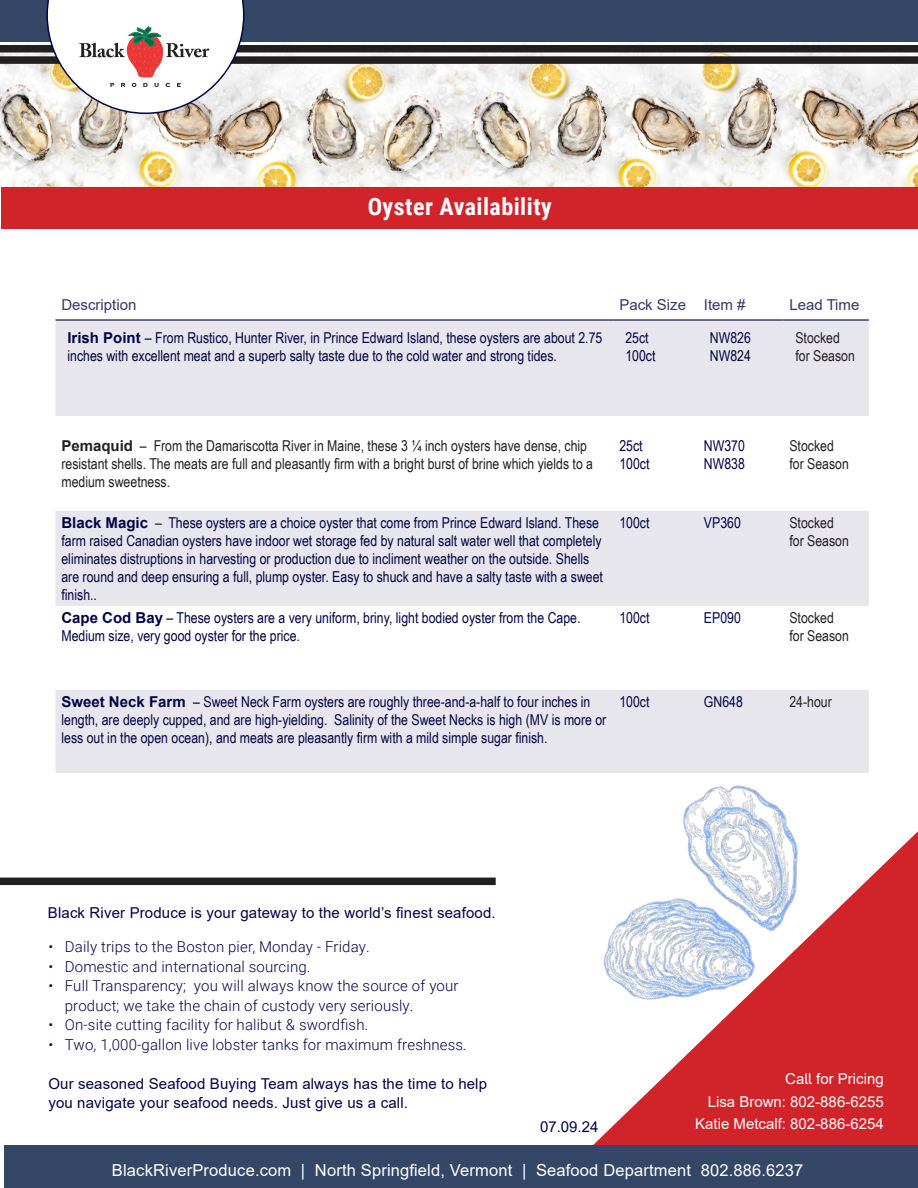
<style>
.page{position:relative;width:918px;height:1188px;background:#fff}
.page>*{position:absolute;margin:0;border:0;box-sizing:border-box;transform-origin:0 0}
.t1{font:700 24px "Roboto Condensed";letter-spacing:.02em;color:#fff}
.t2{font:16.5px "Arial";letter-spacing:.01em;color:#fff}
.t3{font:15px/18px "Arial Narrow";color:#010546}
.t4{font:300 15px/19.5px "Roboto";letter-spacing:.01em;color:#010546}
.t5{font:15px/18px "Arial Narrow";color:#231f20}
.t6{font:15px/19.5px "Arial";letter-spacing:.01em;color:#010546}
.t7{font:15px/22.5px "Arial";color:#fff;text-align:right}
.t8{font:15px "Arial";color:#34376b}
.s1{font-family:"Arial";font-weight:700}
.s2{color:#231f20}
</style>
<div class="page">
<img style="left:705px;top:42px;width:158px;height:145px">
<img style="left:863px;top:52px;width:55px;height:135px">
<img style="left:455px;top:42px;width:250px;height:145px">
<img style="left:0;top:42px;width:210px;height:145px">
<img style="left:210px;top:43px;width:245px;height:144px">
<div style="left:0;top:0;width:918px;height:42px;background:#354766"></div>
<div style="left:0;top:45px;width:918px;height:7px;background:#231f20"></div>
<div style="left:0;top:56px;width:918px;height:8px;background:#231f20"></div>
<svg style="left:46px;top:0;width:198px;height:114px"></svg>
<svg style="left:55px;top:321px;width:814px;height:452px;fill:#e6e6ec"></svg>
<hr style="left:55px;top:319px;width:558px;height:2px;background:#010546">
<hr style="left:613px;top:319px;width:85px;height:2px;background:#010546">
<hr style="left:698px;top:319px;width:85px;height:2px;background:#010546">
<hr style="left:783px;top:319px;width:86px;height:2px;background:#010546">
<div style="left:1px;top:187px;width:917px;height:42px;background:#d1232a"></div>
<svg style="left:593px;top:831px;width:325px;height:314px;fill:#d1232a"></svg>
<div style="left:4px;top:1145px;width:914px;height:43px;background:#354766"></div>
<div style="left:0;top:878px;width:496px;height:7px;background:#231f20"></div>
<img style="left:541px;top:735px;width:331px;height:358px">
<p class="t1" style="left:368px;top:189px;width:186px">Oyster Availability</p>
<p class="t8" style="left:61px;top:294px;width:77px">Description</p>
<p class="t8" style="left:619px;top:294px;width:68px">Pack Size</p>
<p class="t8" style="left:704px;top:294px;width:43px">Item #</p>
<p class="t8" style="left:789px;top:294px;width:72px">Lead Time</p>
<p class="t3" style="left:67px;top:328px;width:536px"><span class="s1">Irish Point</span> – From Rustico, Hunter River, in Prince Edward Island, these oysters are about 2.75 inches with excellent meat and a superb salty taste due to the cold water and strong tides.</p>
<p class="t3" style="left:625px;top:328px;width:25px">25ct</p>
<p class="t3" style="left:710px;top:328px;width:43px">NW826<br>NW824</p>
<p class="t5" style="left:795px;top:328px;width:61px">Stocked for Season</p>
<p class="t3" style="left:625px;top:346px;width:32px">100ct</p>
<p class="t5" style="left:61px;top:436px;width:533px"><span class="s1">Pemaquid</span> – From the Damariscotta River in Maine, these 3 ¼ inch oysters have dense, chip resistant shells. The meats are full and pleasantly firm with a bright burst of brine which yields to a medium sweetness.</p>
<p class="t3" style="left:619px;top:436px;width:25px">25ct</p>
<p class="t3" style="left:619px;top:454px;width:32px">100ct</p>
<p class="t3" style="left:704px;top:436px;width:43px">NW370<br>NW838</p>
<p class="t5" style="left:789px;top:436px;width:61px">Stocked for Season</p>
<p class="t3" style="left:61px;top:513px;width:543px"><span class="s1">Black Magic</span> <span class="s2">–</span> These oysters are a choice oyster that come from Prince Edward Island. These farm raised Canadian oysters have indoor wet storage fed by natural salt water well that completely eliminates distruptions in harvesting or production due to incliment weather on the outside. Shells are round and deep ensuring a full, plump oyster. Easy to shuck and have a salty taste with a sweet finish..</p>
<p class="t3" style="left:619px;top:513px;width:32px">100ct</p>
<p class="t3" style="left:704px;top:513px;width:38px">VP360</p>
<p class="t5" style="left:789px;top:513px;width:61px">Stocked for Season</p>
<p class="t3" style="left:61px;top:608px;width:521px"><span class="s1">Cape Cod Bay</span> – These oysters are a very uniform, briny, light bodied oyster from the Cape.<br>Medium size, very good oyster for the price.</p>
<p class="t3" style="left:619px;top:608px;width:32px">100ct</p>
<p class="t3" style="left:704px;top:608px;width:38px">EP090</p>
<p class="t5" style="left:789px;top:608px;width:61px">Stocked for Season</p>
<p class="t3" style="left:61px;top:692px;width:546px"><span class="s1">Sweet Neck Farm</span> – Sweet Neck Farm oysters are roughly three-and-a-half to four inches in length, are deeply cupped, and are high-yielding. Salinity of the Sweet Necks is high (MV is more or less out in the open ocean), and meats are pleasantly firm with a mild simple sugar finish.</p>
<p class="t3" style="left:619px;top:692px;width:32px">100ct</p>
<p class="t3" style="left:704px;top:692px;width:40px">GN648</p>
<p class="t5" style="left:789px;top:692px;width:44px">24-hour</p>
<p class="t6" style="left:48px;top:903px;width:449px">Black River Produce is your gateway to the world’s finest seafood.</p>
<p class="t4" style="left:48px;top:937px;width:323px">• Daily trips to the Boston pier, Monday - Friday.</p>
<p class="t4" style="left:48px;top:956px;width:264px">• Domestic and international sourcing.</p>
<p class="t4" style="left:65px;top:976px;width:395px;text-indent:-16px">• Full Transparency; you will always know the source of your product; we take the chain of custody very seriously.</p>
<p class="t4" style="left:48px;top:1015px;width:322px">• On-site cutting facility for halibut &amp; swordfish.</p>
<p class="t4" style="left:48px;top:1034px;width:420px">• Two, 1,000-gallon live lobster tanks for maximum freshness.</p>
<p class="t6" style="left:48px;top:1074px;width:440px">Our seasoned Seafood Buying Team always has the time to help you navigate your seafood needs. Just give us a call.</p>
<p class="t7" style="left:708px;top:1068px;width:177px">Call for Pricing<br>Lisa Brown: 802-886-6255</p>
<p class="t6" style="left:540px;top:1117px;width:60px">07.09.24</p>
<p class="t7" style="left:695px;top:1113px;width:190px">Katie Metcalf: 802-886-6254</p>
<p class="t2" style="left:112px;top:1159px;width:693px">BlackRiverProduce.com | North Springfield, Vermont | Seafood Department 802.886.6237</p>
</div>
